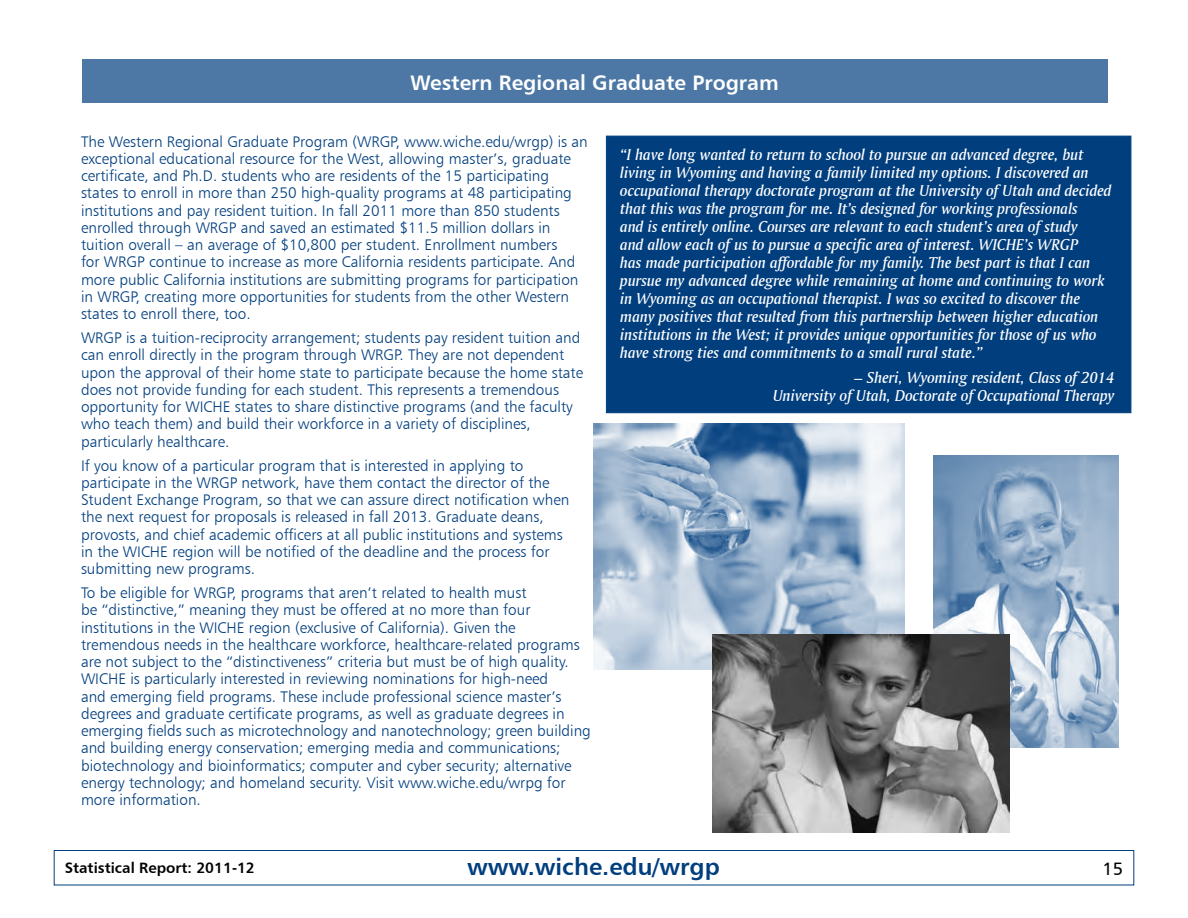
<style>
.page{position:relative;width:1188px;height:918px;background:#fff}
.page>*{position:absolute;margin:0;border:0;box-sizing:border-box;transform-origin:0 0}
.t1{font:24px "Humanist 777 BT Bold B";color:#003e7e}
.t2{font:21px "Humanist 777 BT Bold B";color:#fff}
.t3{font:18px "Humanist 777 BT Roman B";color:#000}
.t4{font:16.5px/18px "Amerigo BT Medium Italic A";color:#fff}
.t5{font:15.3px/17.2px "Humanist 777 BT Light B";color:#003e7e}
.t6{font:15px "Humanist 777 BT Bold B";color:#000}
</style>
<div class="page">
<div style="left:54px;top:850px;width:1080px;height:35px;border:1px solid #003e7e"></div>
<div style="left:82px;top:59px;width:1026px;height:44px;background:#4d78a5"></div>
<div style="left:606px;top:136px;width:525px;height:277px;background:#003e7e;border:1px solid #003e7e"></div>
<img style="left:934px;top:455px;width:184px;height:292px">
<img style="left:594px;top:424px;width:311px;height:245px">
<img style="left:712px;top:634px;width:297px;height:199px">
<h2 class="t2" style="left:410px;top:70px;width:370px">Western Regional Graduate Program</h2>
<p class="t5" style="left:81px;top:133px;width:508px">The Western Regional Graduate Program (WRGP, www.wiche.edu/wrgp) is an exceptional educational resource for the West, allowing master’s, graduate certificate, and Ph.D. students who are residents of the 15 participating states to enroll in more than 250 high-quality programs at 48 participating institutions and pay resident tuition. In fall 2011 more than 850 students enrolled through WRGP and saved an estimated $11.5 million dollars in tuition overall – an average of $10,800 per student. Enrollment numbers<br>for WRGP continue to increase as more California residents participate. And more public California institutions are submitting programs for participation in WRGP, creating more opportunities for students from the other Western states to enroll there, too.</p>
<p class="t5" style="left:81px;top:329px;width:504px">WRGP is a tuition-reciprocity arrangement; students pay resident tuition and can enroll directly in the program through WRGP. They are not dependent upon the approval of their home state to participate because the home state does not provide funding for each student. This represents a tremendous opportunity for WICHE states to share distinctive programs (and the faculty who teach them) and build their workforce in a variety of disciplines, particularly healthcare.</p>
<p class="t5" style="left:81px;top:457px;width:490px">If you know of a particular program that is interested in applying to participate in the WRGP network, have them contact the director of the Student Exchange Program, so that we can assure direct notification when the next request for proposals is released in fall 2013. Graduate deans, provosts, and chief academic officers at all public institutions and systems in the WICHE region will be notified of the deadline and the process for submitting new programs.</p>
<p class="t5" style="left:81px;top:584px;width:511px">To be eligible for WRGP, programs that aren’t related to health must<br>be “distinctive,” meaning they must be offered at no more than four institutions in the WICHE region (exclusive of California). Given the tremendous needs in the healthcare workforce, healthcare-related programs are not subject to the “distinctiveness” criteria but must be of high quality.<br>WICHE is particularly interested in reviewing nominations for high-need<br>and emerging field programs. These include professional science master’s degrees and graduate certificate programs, as well as graduate degrees in emerging fields such as microtechnology and nanotechnology; green building and building energy conservation; emerging media and communications; biotechnology and bioinformatics; computer and cyber security; alternative energy technology; and homeland security. Visit www.wiche.edu/wrpg for more information.</p>
<p class="t4" style="left:620px;top:146px;width:493px">“I have long wanted to return to school to pursue an advanced degree, but living in Wyoming and having a family limited my options. I discovered an occupational therapy doctorate program at the University of Utah and decided that this was the program for me. It’s designed for working professionals<br>and is entirely online. Courses are relevant to each student’s area of study<br>and allow each of us to pursue a specific area of interest. WICHE’s WRGP<br>has made participation affordable for my family. The best part is that I can pursue my advanced degree while remaining at home and continuing to work in Wyoming as an occupational therapist. I was so excited to discover the many positives that resulted from this partnership between higher education institutions in the West; it provides unique opportunities for those of us who have strong ties and commitments to a small rural state.”</p>
<p class="t4" style="left:773px;top:368px;width:343px;text-align:right">– Sheri, Wyoming resident, Class of 2014<br>University of Utah, Doctorate of Occupational Therapy</p>
<h1 class="t1" style="left:467px;top:852px;width:254px">www.wiche.edu/wrgp</h1>
<p class="t6" style="left:65px;top:859px;width:192px">Statistical Report: 2011-12</p>
<p class="t3" style="left:1103px;top:858px;width:22px">15</p>
</div>
